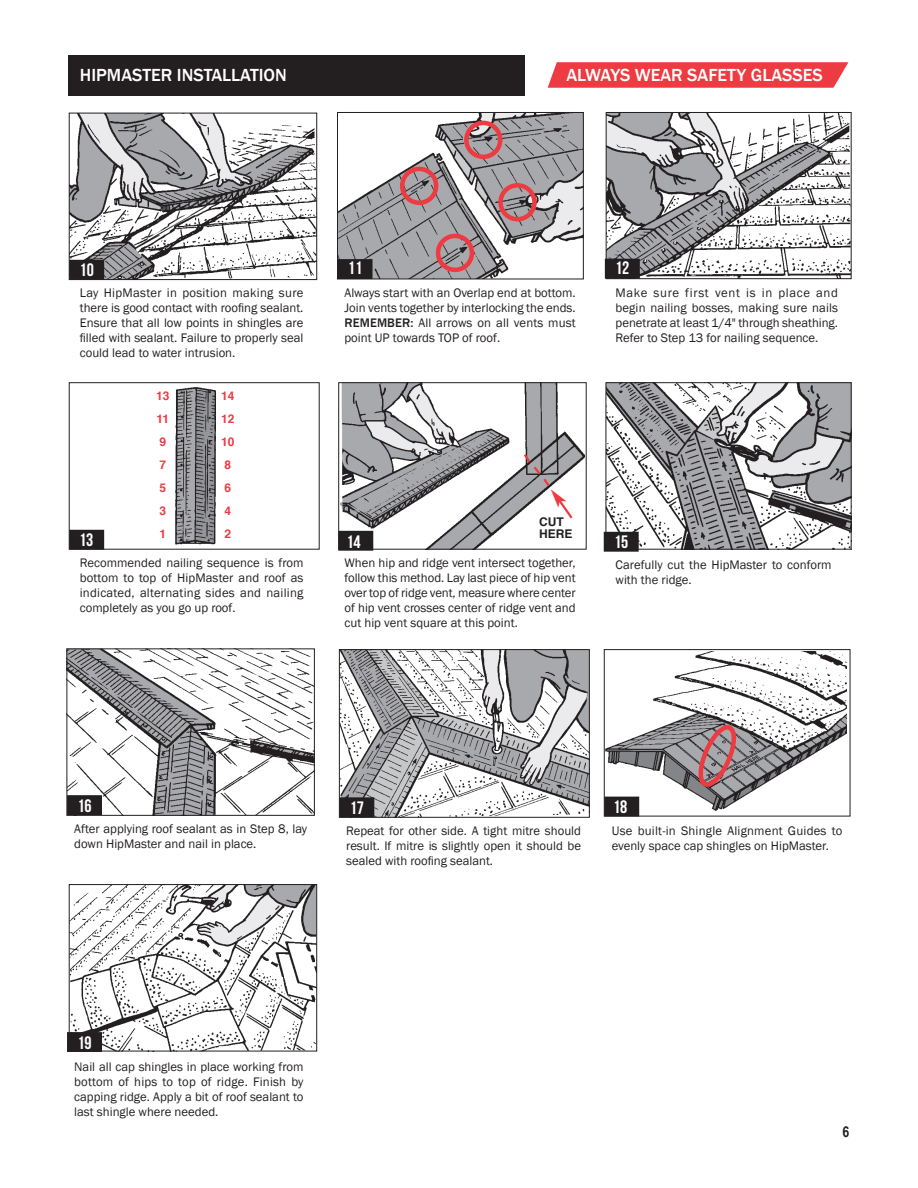
<style>
.page{position:relative;width:918px;height:1188px;background:#fff}
.page>*{position:absolute;margin:0;border:0;box-sizing:border-box;transform-origin:0 0}
.t1{font:500 18px "Franklin Gothic";color:#fff}
.t2{font:18px "Bebas Neue";color:#fff}
.t3{font:700 15px "Arial Narrow";color:#231f20}
.t4{font:12.75px/15px "Franklin Gothic";color:#231f20;text-align:justify}
.t5{font:700 12px/23px "Helvetica";color:#ee3a41}
.t6{font:700 12px/12px "Helvetica";color:#231f20}
.s1{font-weight:500}
</style>
<div class="page">
<img style="left:339px;top:114px;width:243px;height:163px">
<div style="left:464px;top:121px;width:39px;height:38px;border:4px solid #ee3a41;border-radius:50%"></div>
<div style="left:498px;top:183px;width:39px;height:38px;border:4px solid #ee3a41;border-radius:50%"></div>
<div style="left:400px;top:167px;width:38px;height:38px;border:4px solid #ee3a41;border-radius:50%"></div>
<div style="left:436px;top:234px;width:38px;height:38px;border:4px solid #ee3a41;border-radius:50%"></div>
<div style="left:337px;top:112px;width:247px;height:167px;border:1px solid #231f20"></div>
<img style="left:341px;top:384px;width:243px;height:164px">
<div style="left:338px;top:382px;width:249px;height:168px;border:1px solid #231f20"></div>
<img style="left:606px;top:651px;width:240px;height:160px">
<svg style="left:694px;top:719px;width:47px;height:71px;background:#a07e82"></svg>
<div style="left:68px;top:55px;width:456px;height:40px;background:#231f20"></div>
<svg style="left:548px;top:62px;width:300px;height:26px;background:#ee444b"></svg>
<img style="left:608px;top:114px;width:242px;height:163px">
<div style="left:606px;top:112px;width:246px;height:167px;border:1px solid #231f20"></div>
<img style="left:71px;top:115px;width:244px;height:163px">
<div style="left:69px;top:113px;width:248px;height:167px;border:1px solid #231f20"></div>
<div style="left:339px;top:260px;width:32px;height:18px;background:#231f20"></div>
<div style="left:338px;top:259px;width:35px;height:20px;border:2px solid #231f20"></div>
<div style="left:70px;top:261px;width:33px;height:18px;background:#231f20"></div>
<div style="left:69px;top:260px;width:35px;height:20px;border:2px solid #231f20"></div>
<div style="left:606px;top:260px;width:33px;height:17px;background:#231f20"></div>
<div style="left:605px;top:259px;width:35px;height:20px;border:2px solid #231f20"></div>
<img style="left:176px;top:387px;width:40px;height:157px">
<div style="left:69px;top:382px;width:251px;height:168px;border:1px solid #231f20"></div>
<div style="left:70px;top:531px;width:33px;height:18px;background:#231f20"></div>
<div style="left:69px;top:530px;width:35px;height:20px;border:2px solid #231f20"></div>
<div style="left:339px;top:532px;width:33px;height:18px;background:#231f20"></div>
<div style="left:338px;top:531px;width:35px;height:20px;border:2px solid #231f20"></div>
<img style="left:608px;top:384px;width:242px;height:164px">
<div style="left:606px;top:382px;width:246px;height:168px;border:1px solid #231f20"></div>
<div style="left:605px;top:533px;width:33px;height:18px;background:#231f20"></div>
<div style="left:604px;top:532px;width:35px;height:20px;border:2px solid #231f20"></div>
<img style="left:69px;top:650px;width:244px;height:164px">
<div style="left:67px;top:648px;width:248px;height:168px;border:1px solid #231f20"></div>
<div style="left:68px;top:796px;width:33px;height:18px;background:#231f20"></div>
<div style="left:67px;top:795px;width:35px;height:20px;border:2px solid #231f20"></div>
<img style="left:341px;top:651px;width:247px;height:165px">
<div style="left:339px;top:649px;width:251px;height:169px;border:1px solid #231f20"></div>
<div style="left:340px;top:798px;width:33px;height:18px;background:#231f20"></div>
<div style="left:339px;top:797px;width:35px;height:20px;border:2px solid #231f20"></div>
<div style="left:604px;top:649px;width:246px;height:167px;border:1px solid #231f20"></div>
<div style="left:605px;top:798px;width:33px;height:17px;background:#231f20"></div>
<div style="left:604px;top:797px;width:35px;height:19px;border:2px solid #231f20"></div>
<img style="left:71px;top:886px;width:244px;height:163px">
<div style="left:69px;top:884px;width:248px;height:167px;border:1px solid #231f20"></div>
<div style="left:68px;top:1033px;width:33px;height:18px;background:#231f20"></div>
<div style="left:67px;top:1032px;width:35px;height:20px;border:2px solid #231f20"></div>
<svg style="left:522px;top:452px;width:53px;height:69px"></svg>
<h1 class="t1" style="left:80px;top:64px;width:209px">HIPMASTER INSTALLATION</h1>
<h1 class="t1" style="left:566px;top:64px;width:258px">ALWAYS WEAR SAFETY GLASSES</h1>
<h1 class="t2" style="left:80px;top:260px;width:16px">10</h1>
<h1 class="t2" style="left:348px;top:258px;width:16px">11</h1>
<h1 class="t2" style="left:615px;top:258px;width:16px">12</h1>
<p class="t4" style="left:80px;top:285px;width:225px">Lay HipMaster in position making sure there is good contact with roofing sealant.<br>Ensure that all low points in shingles are filled with sealant. Failure to properly seal could lead to water intrusion.</p>
<p class="t4" style="left:345px;top:285px;width:233px">Always start with an Overlap end at bottom.<br>Join vents together by interlocking the ends.<br><span class="s1">REMEMBER:</span> All arrows on all vents must point UP towards TOP of roof.</p>
<p class="t4" style="left:616px;top:285px;width:224px">Make sure first vent is in place and begin nailing bosses, making sure nails penetrate at least 1/4" through sheathing.<br>Refer to Step 13 for nailing sequence.</p>
<p class="t5" style="left:156px;top:385px;width:15px">13<br>11<br>9<br>7<br>5<br>3<br>1</p>
<p class="t5" style="left:221px;top:384px;width:15px">14<br>12<br>10<br>8<br>6<br>4<br>2</p>
<h1 class="t2" style="left:79px;top:530px;width:16px">13</h1>
<h1 class="t2" style="left:346px;top:531px;width:16px">14</h1>
<p class="t6" style="left:539px;top:516px;width:35px">CUT<br>HERE</p>
<p class="t4" style="left:80px;top:556px;width:225px">Recommended nailing sequence is from bottom to top of HipMaster and roof as indicated, alternating sides and nailing completely as you go up roof.</p>
<p class="t4" style="left:345px;top:556px;width:233px">When hip and ridge vent intersect together, follow this method. Lay last piece of hip vent over top of ridge vent, measure where center of hip vent crosses center of ridge vent and cut hip vent square at this point.</p>
<h1 class="t2" style="left:614px;top:532px;width:16px">15</h1>
<p class="t4" style="left:616px;top:558px;width:218px">Carefully cut the HipMaster to conform with the ridge.</p>
<h1 class="t2" style="left:77px;top:796px;width:16px">16</h1>
<p class="t4" style="left:74px;top:822px;width:235px">After applying roof sealant as in Step 8, lay down HipMaster and nail in place.</p>
<h1 class="t2" style="left:350px;top:798px;width:16px">17</h1>
<p class="t4" style="left:346px;top:824px;width:236px">Repeat for other side. A tight mitre should result. If mitre is slightly open it should be sealed with roofing sealant.</p>
<h1 class="t2" style="left:613px;top:797px;width:16px">18</h1>
<p class="t4" style="left:612px;top:824px;width:232px">Use built-in Shingle Alignment Guides to evenly space cap shingles on HipMaster.</p>
<h1 class="t2" style="left:77px;top:1033px;width:16px">19</h1>
<p class="t4" style="left:74px;top:1059px;width:231px">Nail all cap shingles in place working from bottom of hips to top of ridge. Finish by capping ridge. Apply a bit of roof sealant to last shingle where needed.</p>
<p class="t3" style="left:842px;top:1120px;width:8px">6</p>
</div>
